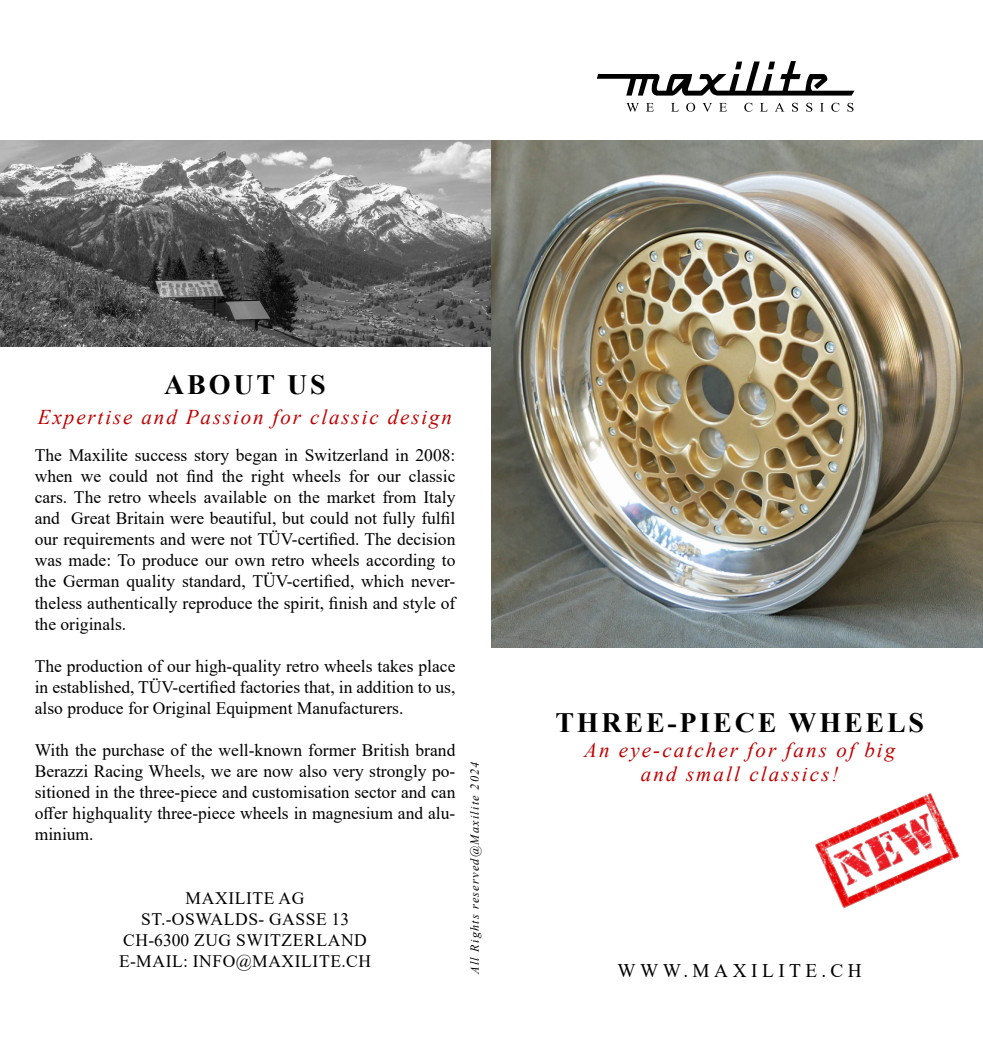
<style>
.page{position:relative;width:983px;height:1042px;background:#fff}
.page>*{position:absolute;margin:0;border:0;box-sizing:border-box;transform-origin:0 0}
.t1{font:700 28px "Times New Roman";letter-spacing:.1em;color:#000}
.t2{font:italic 21px/24.5px "Times New Roman";letter-spacing:.1em;color:#c00000;text-align:center}
.t3{font:19.25px "Times New Roman";letter-spacing:.235em;color:#000}
.t4{font:17.5px/21px "Times New Roman";color:#000;text-align:justify}
.t5{font:17.5px/21px "Times New Roman";letter-spacing:.035em;color:#000;text-align:center}
.t6{font:italic 12.25px "Times New Roman";letter-spacing:.1em;color:#000}
</style>
<div class="page">
<img style="left:0;top:140px;width:491px;height:206px">
<img style="left:491px;top:140px;width:491px;height:507px">
<img style="left:815px;top:793px;width:145px;height:116px">
<svg style="left:626px;top:103px;width:13px;height:9px"></svg>
<svg style="left:646px;top:103px;width:7px;height:9px"></svg>
<svg style="left:671px;top:103px;width:7px;height:9px"></svg>
<svg style="left:686px;top:103px;width:9px;height:9px"></svg>
<svg style="left:702px;top:103px;width:10px;height:9px"></svg>
<svg style="left:719px;top:103px;width:7px;height:9px"></svg>
<svg style="left:744px;top:103px;width:8px;height:9px"></svg>
<svg style="left:760px;top:103px;width:7px;height:9px"></svg>
<svg style="left:774px;top:103px;width:10px;height:9px"></svg>
<svg style="left:792px;top:103px;width:5px;height:9px"></svg>
<svg style="left:806px;top:103px;width:6px;height:9px"></svg>
<svg style="left:820px;top:103px;width:3px;height:9px"></svg>
<svg style="left:831px;top:103px;width:8px;height:9px"></svg>
<svg style="left:847px;top:103px;width:6px;height:9px"></svg>
<svg style="left:596px;top:61px;width:258px;height:35px"></svg>
<h1 class="t1" style="left:164px;top:364px;width:163px">ABOUT US</h1>
<p class="t2" style="left:38px;top:404px;width:415px">Expertise and Passion for classic design</p>
<p class="t4" style="left:35px;top:444px;width:422px">The Maxilite success story began in Switzerland in 2008: when we could not find the right wheels for our classic cars. The retro wheels available on the market from Italy and Great Britain were beautiful, but could not fully fulfil our requirements and were not TÜV-certified. The decision was made: To produce our own retro wheels according to the German quality standard, TÜV-certified, which never&shy;theless authentically reproduce the spirit, finish and style of the originals.</p>
<p class="t4" style="left:35px;top:654px;width:422px">The production of our high-quality retro wheels takes place in established, TÜV-certified factories that, in addition to us, also produce for Original Equipment Manufacturers.</p>
<p class="t4" style="left:35px;top:738px;width:422px">With the purchase of the well-known former British brand Berazzi Racing Wheels, we are now also very strongly po&shy;sitioned in the three-piece and customisation sector and can offer highquality three-piece wheels in magnesium and alu&shy;minium.</p>
<p class="t5" style="left:119px;top:887px;width:253px">MAXILITE AG<br>ST.-OSWALDS- GASSE 13<br>CH-6300 ZUG SWITZERLAND<br>E-MAIL: INFO@MAXILITE.CH</p>
<p class="t6" style="left:466px;top:974px;width:214px;rotate:-90deg">All Rights reserved@Maxilite 2024</p>
<h1 class="t1" style="left:555px;top:703px;width:370px">THREE-PIECE WHEELS</h1>
<p class="t2" style="left:584px;top:737px;width:313px">An eye-catcher for fans of big and small classics!</p>
<p class="t3" style="left:617px;top:957px;width:246px">WWW.MAXILITE.CH</p>
</div>
